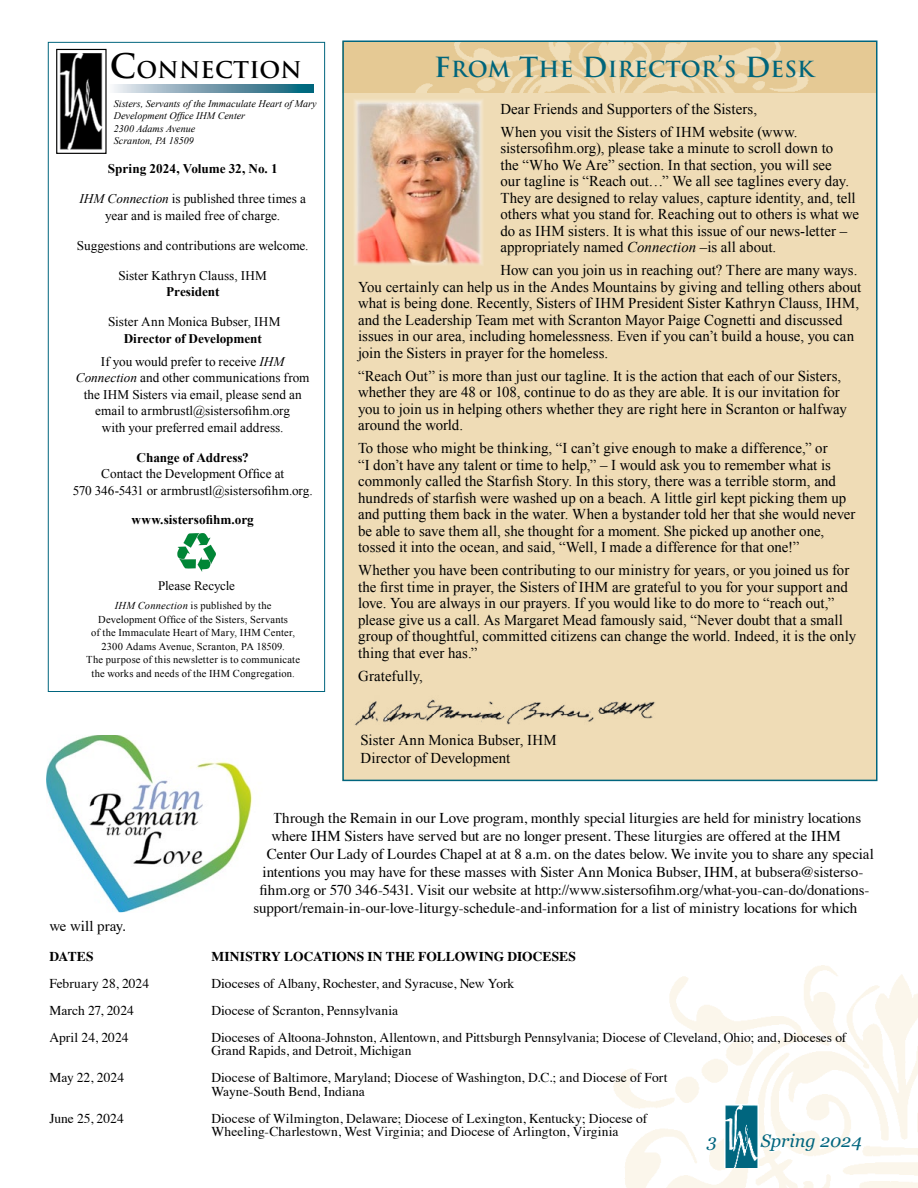
<style>
.page{position:relative;width:918px;height:1188px;background:#fff}
.page>*{position:absolute;margin:0;border:0;box-sizing:border-box;transform-origin:0 0}
.t1{font:700 22.5px "Trajan";letter-spacing:.01em;color:#000}
.t2{font:21.6px "Trajan Bold SC800";letter-spacing:.01em;color:#00657b}
.t3{font:italic 18px "Georgia";color:#00657e}
.t4{font:15px/16.5px "Times New Roman";color:#000}
.t5{font:15px "Times";letter-spacing:-.005em;color:#000}
.t6{font:13.5px/13.5px "Times";color:#000}
.t7{font:700 13.5px "Times";letter-spacing:.005em;color:#000}
.t8{font:13.2px/16.5px "Times New Roman";color:#000;text-align:center}
.t9{font:700 13.2px "Times New Roman";color:#000}
.t10{font:12.9px "Times New Roman";letter-spacing:-.01em;color:#000}
.t11{font:10.5px/13.5px "Times New Roman";letter-spacing:.015em;color:#000;text-align:center}
.t12{font:italic 10.05px/12.3px "Times New Roman";color:#000}
.s1{font-size:33px}
.s2{font-size:27px}
.s3{font-style:italic}
.s4{font-weight:700}
</style>
<div class="page">
<img style="left:613px;top:966px;width:305px;height:222px">
<img style="left:725px;top:1104px;width:33px;height:64px">
<div style="left:342px;top:41px;width:535px;height:740px;background:#efdcb6"></div>
<div style="left:342px;top:42px;width:534px;height:50px;background:#e5c994"></div>
<img style="left:416px;top:43px;width:393px;height:49px">
<img style="left:354px;top:100px;width:129px;height:165px">
<svg style="left:114px;top:85px;width:200px;height:8px;background:#739eaf"></svg>
<div style="left:48px;top:42px;width:277px;height:650px;border:1px solid #00657e"></div>
<svg style="left:56px;top:49px;width:51px;height:105px"></svg>
<img style="left:60px;top:54px;width:43px;height:96px">
<svg style="left:177px;top:533px;width:39px;height:39px"></svg>
<img style="left:46px;top:735px;width:207px;height:177px">
<img style="left:354px;top:699px;width:301px;height:27px">
<h1 class="t1" style="left:110px;top:56px;width:193px"><span class="s1">C</span>ONNECTION</h1>
<h2 class="t2" style="left:434px;top:56px;width:381px"><span class="s2">F</span>ROM <span class="s2">T</span>HE <span class="s2">D</span>IRECTOR<span class="s2">’</span>S <span class="s2">D</span>ESK</h2>
<p class="t12" style="left:114px;top:97px;width:204px">Sisters, Servants of the Immaculate Heart of Mary<br>Development Office IHM Center<br>2300 Adams Avenue<br>Scranton, PA 18509</p>
<p class="t9" style="left:108px;top:160px;width:171px">Spring 2024, Volume 32, No. 1</p>
<p class="t8" style="left:80px;top:190px;width:228px"><span class="s3">IHM Connection</span> is published three times a year and is mailed free of charge.</p>
<p class="t8" style="left:77px;top:237px;width:233px">Suggestions and contributions are welcome.</p>
<p class="t8" style="left:118px;top:267px;width:150px">Sister Kathryn Clauss, IHM</p>
<p class="t9" style="left:166px;top:283px;width:55px">President</p>
<p class="t8" style="left:108px;top:313px;width:174px">Sister Ann Monica Bubser, IHM</p>
<p class="t8" style="left:101px;top:326px;width:185px;line-height:23.2px"><span class="s4">Director of Development<br></span>If you would prefer to receive <span class="s3">IHM</span></p>
<p class="t8" style="left:76px;top:370px;width:235px"><span class="s3">Connection</span> and other communications from the IHM Sisters via email, please send an email to armbrustl@sistersofihm.org<br>with your preferred email address.</p>
<p class="t9" style="left:137px;top:448px;width:114px">Change of Address?</p>
<p class="t8" style="left:73px;top:466px;width:241px">Contact the Development Office at<br>570 346-5431 or armbrustl@sistersofihm.org.</p>
<p class="t9" style="left:132px;top:510px;width:124px">www.sistersofihm.org</p>
<p class="t10" style="left:158px;top:577px;width:78px">Please Recycle</p>
<p class="t11" style="left:86px;top:599px;width:215px"><span class="s3">IHM Connection</span> is published by the Development Office of the Sisters, Servants<br>of the Immaculate Heart of Mary, IHM Center, 2300 Adams Avenue, Scranton, PA 18509.<br>The purpose of this newsletter is to communicate the works and needs of the IHM Congregation.</p>
<p class="t4" style="left:501px;top:97px;width:298px;line-height:23px">Dear Friends and Supporters of the Sisters,<br>When you visit the Sisters of IHM website (www.</p>
<p class="t4" style="left:501px;top:140px;width:360px">sistersofihm.org), please take a minute to scroll down to<br>the “Who We Are” section. In that section, you will see<br>our tagline is “Reach out…” We all see taglines every day.<br>They are designed to relay values, capture identity, and, tell others what you stand for. Reaching out to others is what we do as IHM sisters. It is what this issue of our news-letter – appropriately named <span class="s3">Connection</span> –is all about.</p>
<p class="t4" style="left:358px;top:262px;width:505px;text-indent:142px">How can you join us in reaching out? There are many ways.<br>You certainly can help us in the Andes Mountains by giving and telling others about what is being done. Recently, Sisters of IHM President Sister Kathryn Clauss, IHM, and the Leadership Team met with Scranton Mayor Paige Cognetti and discussed issues in our area, including homelessness. Even if you can’t build a house, you can join the Sisters in prayer for the homeless.</p>
<p class="t4" style="left:358px;top:367px;width:490px">“Reach Out” is more than just our tagline. It is the action that each of our Sisters, whether they are 48 or 108, continue to do as they are able. It is our invitation for you to join us in helping others whether they are right here in Scranton or halfway around the world.</p>
<p class="t4" style="left:358px;top:440px;width:499px">To those who might be thinking, “I can’t give enough to make a difference,” or<br>“I don’t have any talent or time to help,” – I would ask you to remember what is commonly called the Starfish Story. In this story, there was a terrible storm, and hundreds of starfish were washed up on a beach. A little girl kept picking them up and putting them back in the water. When a bystander told her that she would never be able to save them all, she thought for a moment. She picked up another one, tossed it into the ocean, and said, “Well, I made a difference for that one!”</p>
<p class="t4" style="left:358px;top:562px;width:500px">Whether you have been contributing to our ministry for years, or you joined us for the first time in prayer, the Sisters of IHM are grateful to you for your support and love. You are always in our prayers. If you would like to do more to “reach out,” please give us a call. As Margaret Mead famously said, “Never doubt that a small group of thoughtful, committed citizens can change the world. Indeed, it is the only thing that ever has.”</p>
<p class="t4" style="left:358px;top:667px;width:66px">Gratefully,</p>
<p class="t4" style="left:361px;top:731px;width:198px;line-height:18px">Sister Ann Monica Bubser, IHM<br>Director of Development</p>
<p class="t5" style="left:273px;top:804px;width:590px">Through the Remain in our Love program, monthly special liturgies are held for ministry locations</p>
<p class="t5" style="left:271px;top:822px;width:571px">where IHM Sisters have served but are no longer present. These liturgies are offered at the IHM</p>
<p class="t5" style="left:267px;top:840px;width:609px">Center Our Lady of Lourdes Chapel at at 8 a.m. on the dates below. We invite you to share any special</p>
<p class="t5" style="left:262px;top:858px;width:603px">intentions you may have for these masses with Sister Ann Monica Bubser, IHM, at bubsera@sisterso-</p>
<p class="t5" style="left:259px;top:876px;width:612px">fihm.org or 570 346-5431. Visit our website at http://www.sistersofihm.org/what-you-can-do/donations-</p>
<p class="t5" style="left:253px;top:894px;width:606px">support/remain-in-our-love-liturgy-schedule-and-information for a list of ministry locations for which</p>
<p class="t5" style="left:49px;top:912px;width:78px">we will pray.</p>
<p class="t7" style="left:49px;top:943px;width:46px">DATES</p>
<p class="t7" style="left:211px;top:943px;width:366px">MINISTRY LOCATIONS IN THE FOLLOWING DIOCESES</p>
<p class="t6" style="left:49px;top:975px;width:101px">February 28, 2024</p>
<p class="t6" style="left:211px;top:975px;width:304px">Dioceses of Albany, Rochester, and Syracuse, New York</p>
<p class="t6" style="left:49px;top:1002px;width:86px">March 27, 2024</p>
<p class="t6" style="left:211px;top:1002px;width:188px">Diocese of Scranton, Pennsylvania</p>
<p class="t6" style="left:49px;top:1029px;width:81px">April 24, 2024</p>
<p class="t6" style="left:211px;top:1029px;width:637px">Dioceses of Altoona-Johnston, Allentown, and Pittsburgh Pennsylvania; Diocese of Cleveland, Ohio; and, Dioceses of<br>Grand Rapids, and Detroit, Michigan</p>
<p class="t6" style="left:49px;top:1070px;width:76px">May 22, 2024</p>
<p class="t6" style="left:211px;top:1070px;width:458px">Diocese of Baltimore, Maryland; Diocese of Washington, D.C.; and Diocese of Fort<br>Wayne-South Bend, Indiana</p>
<p class="t6" style="left:49px;top:1110px;width:76px">June 25, 2024</p>
<p class="t6" style="left:211px;top:1110px;width:437px">Diocese of Wilmington, Delaware; Diocese of Lexington, Kentucky; Diocese of<br>Wheeling-Charlestown, West Virginia; and Diocese of Arlington, Virginia</p>
<p class="t3" style="left:707px;top:1131px;width:11px">3</p>
<p class="t3" style="left:761px;top:1131px;width:102px">Spring 2024</p>
</div>
